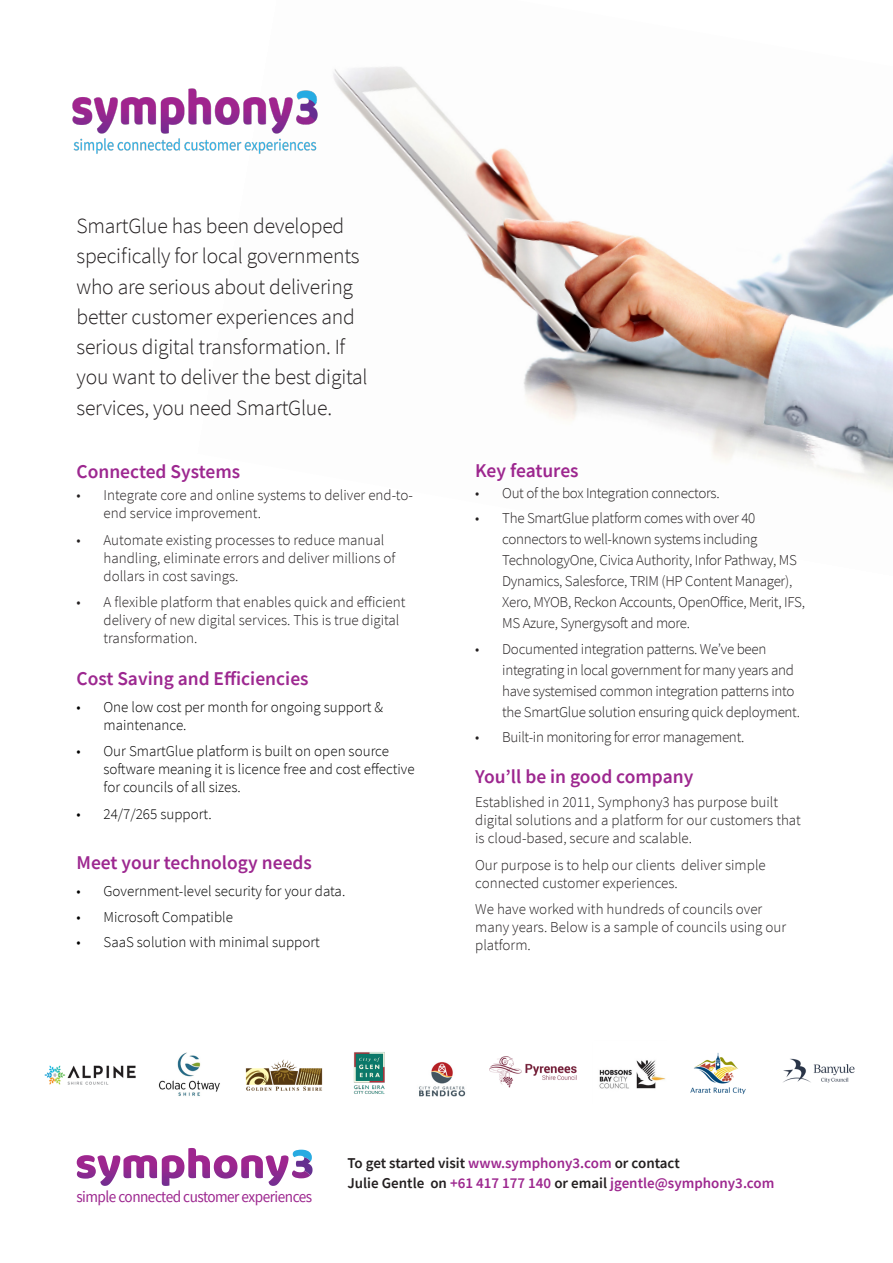
<style>
.page{position:relative;width:893px;height:1263px;background:#fff}
.page>*{position:absolute;margin:0;border:0;box-sizing:border-box;transform-origin:0 0}
.t1{font:300 21.6px/30.3px "Source Sans Pro";letter-spacing:-.01em;color:#231f20}
.Paragraph_Style_1{font:600 19.5px "Source Sans Pro";color:#9d2890}
.Paragraph_Style_1-2{font:600 19.5px "Source Sans Pro";color:#9d278f}
.t2{font:16.2px "Source Sans Pro";letter-spacing:-.035em;color:#9d278f;scale:.94 1}
.t3{font:300 15px/18px "Source Sans Pro";letter-spacing:-.01em;color:#231f20}
.t4{font:300 15px/18px "Source Sans Pro";color:#000}
.t5{font:600 15px/19.5px "Source Sans Pro";color:#9d278f}
.s1{color:#231f20}
</style>
<div class="page">
<img style="left:340px;top:66px;width:553px;height:424px">
<svg style="left:77px;top:1148px;width:236px;height:38px"></svg>
<img style="left:45px;top:1065px;width:91px;height:20px">
<img style="left:158px;top:1052px;width:62px;height:44px">
<img style="left:245px;top:1059px;width:78px;height:32px">
<img style="left:490px;top:1057px;width:87px;height:31px">
<img style="left:599px;top:1060px;width:67px;height:29px">
<img style="left:353px;top:1052px;width:32px;height:42px">
<img style="left:419px;top:1062px;width:47px;height:35px">
<img style="left:690px;top:1053px;width:56px;height:42px">
<img style="left:783px;top:1058px;width:72px;height:25px">
<img style="left:72px;top:69px;width:268px;height:85px">
<p class="t1" style="left:77px;top:211px;width:293px">SmartGlue has been developed specifically for local governments who are serious about delivering better customer experiences and serious digital transformation. If you want to deliver the best digital services, you need SmartGlue.</p>
<p class="Paragraph_Style_1" style="left:77px;top:458px;width:165px">Connected Systems</p>
<p class="t3" style="left:104px;top:486px;width:311px;text-indent:-27px">• Integrate core and online systems to deliver end-to&shy;end service improvement.</p>
<p class="t3" style="left:104px;top:530px;width:293px;text-indent:-27px">• Automate existing processes to reduce manual handling, eliminate errors and deliver millions of dollars in cost savings.</p>
<p class="t3" style="left:104px;top:593px;width:303px;text-indent:-27px">• A flexible platform that enables quick and efficient delivery of new digital services. This is true digital transformation.</p>
<p class="Paragraph_Style_1" style="left:77px;top:666px;width:234px">Cost Saving and Efficiencies</p>
<p class="t4" style="left:104px;top:697px;width:281px;text-indent:-27px">• One low cost per month for ongoing support &amp; maintenance.</p>
<p class="t4" style="left:104px;top:742px;width:313px;text-indent:-27px">• Our SmartGlue platform is built on open source software meaning it is licence free and cost effective for councils of all sizes.</p>
<p class="t4" style="left:77px;top:804px;width:137px">• 24/7/265 support.</p>
<p class="Paragraph_Style_1" style="left:77px;top:850px;width:237px">Meet your technology needs</p>
<p class="t4" style="left:77px;top:881px;width:270px">• Government-level security for your data.</p>
<p class="t4" style="left:77px;top:908px;width:158px">• Microsoft Compatible</p>
<p class="t4" style="left:77px;top:933px;width:245px">• SaaS solution with minimal support</p>
<p class="Paragraph_Style_1-2" style="left:475px;top:458px;width:105px">Key features</p>
<p class="t3" style="left:475px;top:484px;width:246px">• Out of the box Integration connectors.</p>
<p class="t3" style="left:502px;top:508px;width:304px;line-height:21px;text-indent:-27px">• The SmartGlue platform comes with over 40 connectors to well-known systems including TechnologyOne, Civica Authority, Infor Pathway, MS Dynamics, Salesforce, TRIM (HP Content Manager), Xero, MYOB, Reckon Accounts, OpenOffice, Merit, IFS, MS Azure, Synergysoft and more.</p>
<p class="t3" style="left:502px;top:638px;width:300px;line-height:21px;text-indent:-27px">• Documented integration patterns. We’ve been integrating in local government for many years and have systemised common integration patterns into the SmartGlue solution ensuring quick deployment.</p>
<p class="t3" style="left:475px;top:728px;width:271px">• Built-in monitoring for error management.</p>
<p class="Paragraph_Style_1-2" style="left:475px;top:763px;width:220px">You’ll be in good company</p>
<p class="t3" style="left:475px;top:793px;width:327px">Established in 2011, Symphony3 has purpose built digital solutions and a platform for our customers that is cloud-based, secure and scalable.</p>
<p class="t3" style="left:475px;top:856px;width:292px">Our purpose is to help our clients deliver simple connected customer experiences.</p>
<p class="t3" style="left:475px;top:900px;width:312px">We have worked with hundreds of councils over many years. Below is a sample of councils using our platform.</p>
<p class="t2" style="left:76px;top:1186px;width:252px">simple connected customer experiences</p>
<p class="t5" style="left:347px;top:1153px;width:428px"><span class="s1">To get started visit</span> www.symphony3.com <span class="s1">or contact<br>Julie Gentle on</span> +61 417 177 140 <span class="s1">or email</span> jgentle@symphony3.com</p>
</div>
